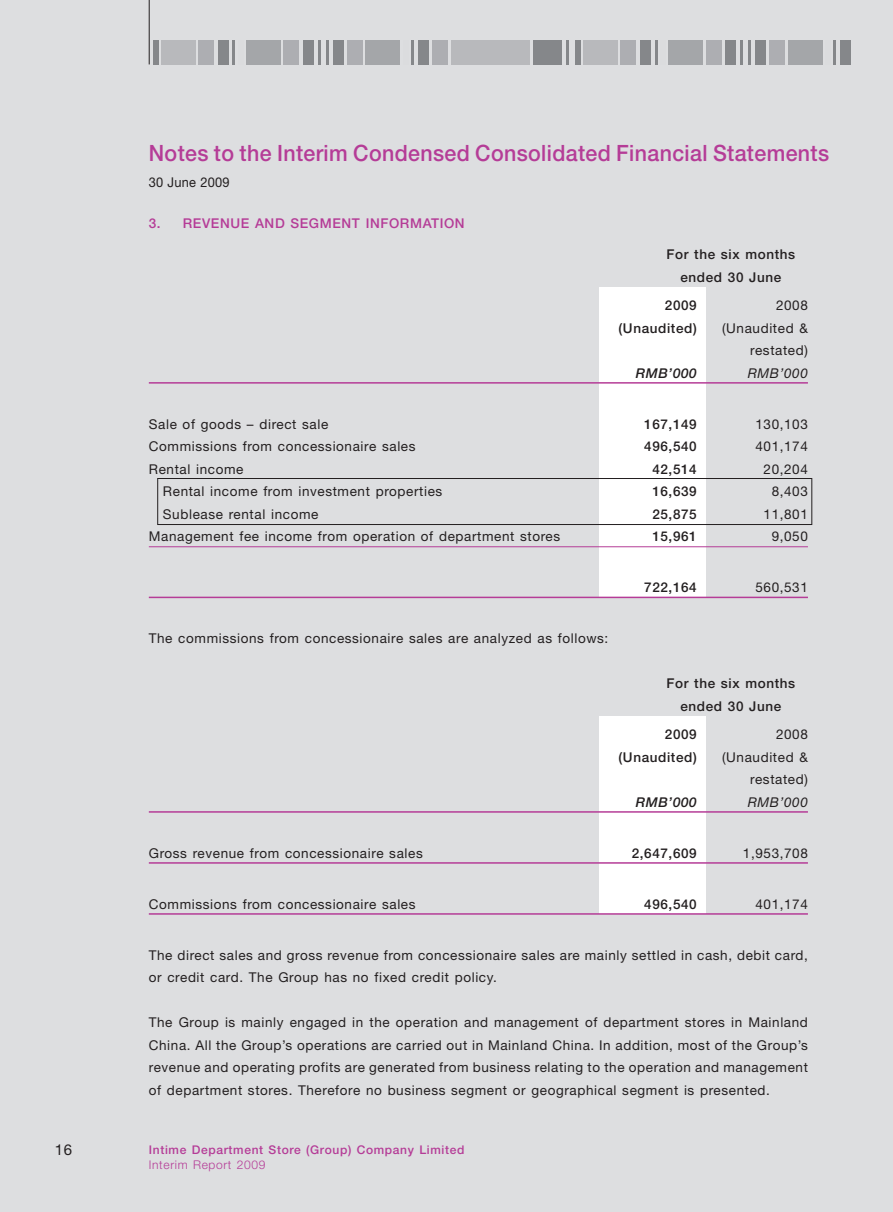
<style>
.page{position:relative;width:893px;height:1212px;background:#dddee0}
.page>*{position:absolute;margin:0;border:0;box-sizing:border-box;transform-origin:0 0}
.t1{font:500 22.5px "Helvetica Neue LT Std";letter-spacing:.015em;color:#b53c97;scale:.95 1}
.t2{font:15px "Helvetica Neue LT Std";color:#231f20}
.t3{font:13.5px/22.5px "Helvetica Neue LT Std";letter-spacing:.045em;color:#231f20;text-align:right}
.t4{font:500 13.5px/22.5px "Helvetica Neue LT Std";letter-spacing:.045em;color:#231f20;text-align:center}
.t5{font:500 13.5px "Helvetica Neue LT Std";letter-spacing:.045em;color:#b53c97}
.t6{font:italic 500 13.5px "Helvetica Neue LT Std";letter-spacing:.045em;color:#231f20}
.t7{font:italic 13.5px "Helvetica Neue LT Std";letter-spacing:.045em;color:#231f20}
.t8{font:13.5px "Helvetica Neue LT Std";letter-spacing:.015em;color:#231f20;scale:.95 1}
.t9{font:500 12px "Helvetica Neue LT Std";letter-spacing:.055em;color:#b53c97}
.t10{font:300 12px "Helvetica Neue LT Std";letter-spacing:.055em;color:#b53c97}
</style>
<div class="page">
<div style="left:153px;top:40px;width:5px;height:24px;background:#85878a"></div>
<div style="left:161px;top:40px;width:35px;height:24px;background:#b8b9bc"></div>
<div style="left:198px;top:40px;width:16px;height:24px;background:#adaeb2"></div>
<div style="left:218px;top:40px;width:11px;height:24px;background:#85878a"></div>
<hr style="left:233px;top:40px;width:2px;height:24px;background:#85878a">
<div style="left:246px;top:40px;width:35px;height:24px;background:#a4a6a9"></div>
<div style="left:284px;top:40px;width:15px;height:24px;background:#adaeb2"></div>
<div style="left:303px;top:40px;width:11px;height:24px;background:#85878a"></div>
<hr style="left:318px;top:40px;width:2px;height:24px;background:#85878a">
<div style="left:533px;top:40px;width:29px;height:24px;background:#85878a"></div>
<div style="left:451px;top:40px;width:79px;height:24px;background:#b8b9bc"></div>
<div style="left:433px;top:40px;width:15px;height:24px;background:#adaeb2"></div>
<div style="left:418px;top:40px;width:11px;height:24px;background:#85878a"></div>
<hr style="left:412px;top:40px;width:2px;height:24px;background:#85878a">
<div style="left:366px;top:40px;width:34px;height:24px;background:#a4a6a9"></div>
<div style="left:348px;top:40px;width:15px;height:24px;background:#adaeb2"></div>
<div style="left:333px;top:40px;width:10px;height:24px;background:#85878a"></div>
<hr style="left:326px;top:40px;width:2px;height:24px;background:#85878a">
<hr style="left:567px;top:40px;width:2px;height:24px;background:#85878a">
<div style="left:575px;top:40px;width:6px;height:24px;background:#85878a"></div>
<div style="left:583px;top:40px;width:35px;height:24px;background:#b8b9bc"></div>
<div style="left:621px;top:40px;width:15px;height:24px;background:#adaeb2"></div>
<div style="left:640px;top:40px;width:11px;height:24px;background:#85878a"></div>
<hr style="left:655px;top:40px;width:2px;height:24px;background:#85878a">
<div style="left:669px;top:40px;width:34px;height:24px;background:#a4a6a9"></div>
<div style="left:706px;top:40px;width:15px;height:24px;background:#adaeb2"></div>
<div style="left:725px;top:40px;width:11px;height:24px;background:#85878a"></div>
<hr style="left:740px;top:40px;width:2px;height:24px;background:#85878a">
<div style="left:840px;top:40px;width:11px;height:24px;background:#85878a"></div>
<hr style="left:834px;top:40px;width:2px;height:24px;background:#85878a">
<div style="left:788px;top:40px;width:34px;height:24px;background:#a4a6a9"></div>
<div style="left:770px;top:40px;width:15px;height:24px;background:#adaeb2"></div>
<div style="left:755px;top:40px;width:11px;height:24px;background:#85878a"></div>
<hr style="left:749px;top:40px;width:2px;height:24px;background:#85878a">
<hr style="left:149px;top:0;width:1px;height:64px;background:#231f20">
<div style="left:600px;top:288px;width:106px;height:310px;background:#fff"></div>
<hr style="left:149px;top:382px;width:659px;height:2px;background:#b53c97">
<div style="left:157px;top:478px;width:655px;height:47px;border:1px solid #231f20"></div>
<hr style="left:149px;top:546px;width:659px;height:1px;background:#b53c97">
<hr style="left:149px;top:597px;width:659px;height:1px;background:#b53c97">
<div style="left:600px;top:717px;width:106px;height:197px;background:#fff"></div>
<hr style="left:149px;top:811px;width:659px;height:2px;background:#b53c97">
<hr style="left:149px;top:862px;width:659px;height:2px;background:#b53c97">
<hr style="left:149px;top:913px;width:659px;height:2px;background:#b53c97">
<p class="t2" style="left:55px;top:1144px;width:19px">16</p>
<h1 class="t1" style="left:149px;top:140px;width:718px">Notes to the Interim Condensed Consolidated Financial Statements</h1>
<p class="t8" style="left:149px;top:177px;width:87px">30 June 2009</p>
<p class="t5" style="left:149px;top:216px;width:317px">3. REVENUE AND SEGMENT INFORMATION</p>
<p class="t4" style="left:666px;top:243px;width:130px">For the six months ended 30 June</p>
<p class="t4" style="left:665px;top:294px;width:33px">2009</p>
<p class="t3" style="left:776px;top:295px;width:33px">2008</p>
<p class="t4" style="left:619px;top:317px;width:80px">(Unaudited)</p>
<p class="t3" style="left:722px;top:318px;width:87px">(Unaudited &amp; restated)</p>
<p class="t6" style="left:636px;top:365px;width:62px">RMB’000</p>
<p class="t7" style="left:748px;top:368px;width:62px">RMB’000</p>
<p class="t3" style="left:149px;top:414px;width:181px">Sale of goods – direct sale</p>
<p class="t4" style="left:644px;top:413px;width:54px">167,149</p>
<p class="t3" style="left:755px;top:414px;width:54px">130,103</p>
<p class="t3" style="left:149px;top:436px;width:268px">Commissions from concessionaire sales</p>
<p class="t4" style="left:644px;top:435px;width:54px">496,540</p>
<p class="t3" style="left:755px;top:436px;width:54px">401,174</p>
<p class="t3" style="left:149px;top:459px;width:96px">Rental income</p>
<p class="t4" style="left:652px;top:458px;width:46px">42,514</p>
<p class="t3" style="left:764px;top:459px;width:46px">20,204</p>
<p class="t3" style="left:163px;top:481px;width:281px">Rental income from investment properties</p>
<p class="t4" style="left:652px;top:480px;width:46px">16,639</p>
<p class="t3" style="left:772px;top:481px;width:38px">8,403</p>
<p class="t3" style="left:163px;top:504px;width:157px">Sublease rental income</p>
<p class="t4" style="left:652px;top:503px;width:46px">25,875</p>
<p class="t3" style="left:764px;top:504px;width:46px">11,801</p>
<p class="t3" style="left:149px;top:526px;width:413px">Management fee income from operation of department stores</p>
<p class="t4" style="left:652px;top:525px;width:46px">15,961</p>
<p class="t3" style="left:772px;top:526px;width:38px">9,050</p>
<p class="t4" style="left:644px;top:576px;width:54px">722,164</p>
<p class="t3" style="left:755px;top:577px;width:54px">560,531</p>
<p class="t3" style="left:149px;top:628px;width:461px">The commissions from concessionaire sales are analyzed as follows:</p>
<p class="t4" style="left:666px;top:672px;width:130px">For the six months ended 30 June</p>
<p class="t4" style="left:665px;top:723px;width:33px">2009</p>
<p class="t3" style="left:776px;top:724px;width:33px">2008</p>
<p class="t4" style="left:619px;top:746px;width:80px">(Unaudited)</p>
<p class="t3" style="left:722px;top:747px;width:87px">(Unaudited &amp; restated)</p>
<p class="t6" style="left:636px;top:794px;width:62px">RMB’000</p>
<p class="t7" style="left:748px;top:797px;width:62px">RMB’000</p>
<p class="t3" style="left:149px;top:843px;width:275px">Gross revenue from concessionaire sales</p>
<p class="t4" style="left:632px;top:842px;width:66px">2,647,609</p>
<p class="t3" style="left:743px;top:843px;width:66px">1,953,708</p>
<p class="t3" style="left:149px;top:894px;width:268px">Commissions from concessionaire sales</p>
<p class="t4" style="left:644px;top:893px;width:54px">496,540</p>
<p class="t3" style="left:755px;top:894px;width:54px">401,174</p>
<p class="t3" style="left:149px;top:945px;width:661px;text-align:left">The direct sales and gross revenue from concessionaire sales are mainly settled in cash, debit card, or credit card. The Group has no fixed credit policy.</p>
<p class="t3" style="left:149px;top:1012px;width:661px;text-align:justify">The Group is mainly engaged in the operation and management of department stores in Mainland China. All the Group’s operations are carried out in Mainland China. In addition, most of the Group’s revenue and operating profits are generated from business relating to the operation and management of department stores. Therefore no business segment or geographical segment is presented.</p>
<p class="t9" style="left:149px;top:1143px;width:317px">Intime Department Store (Group) Company Limited</p>
<p class="t10" style="left:149px;top:1157px;width:118px">Interim Report 2009</p>
</div>
